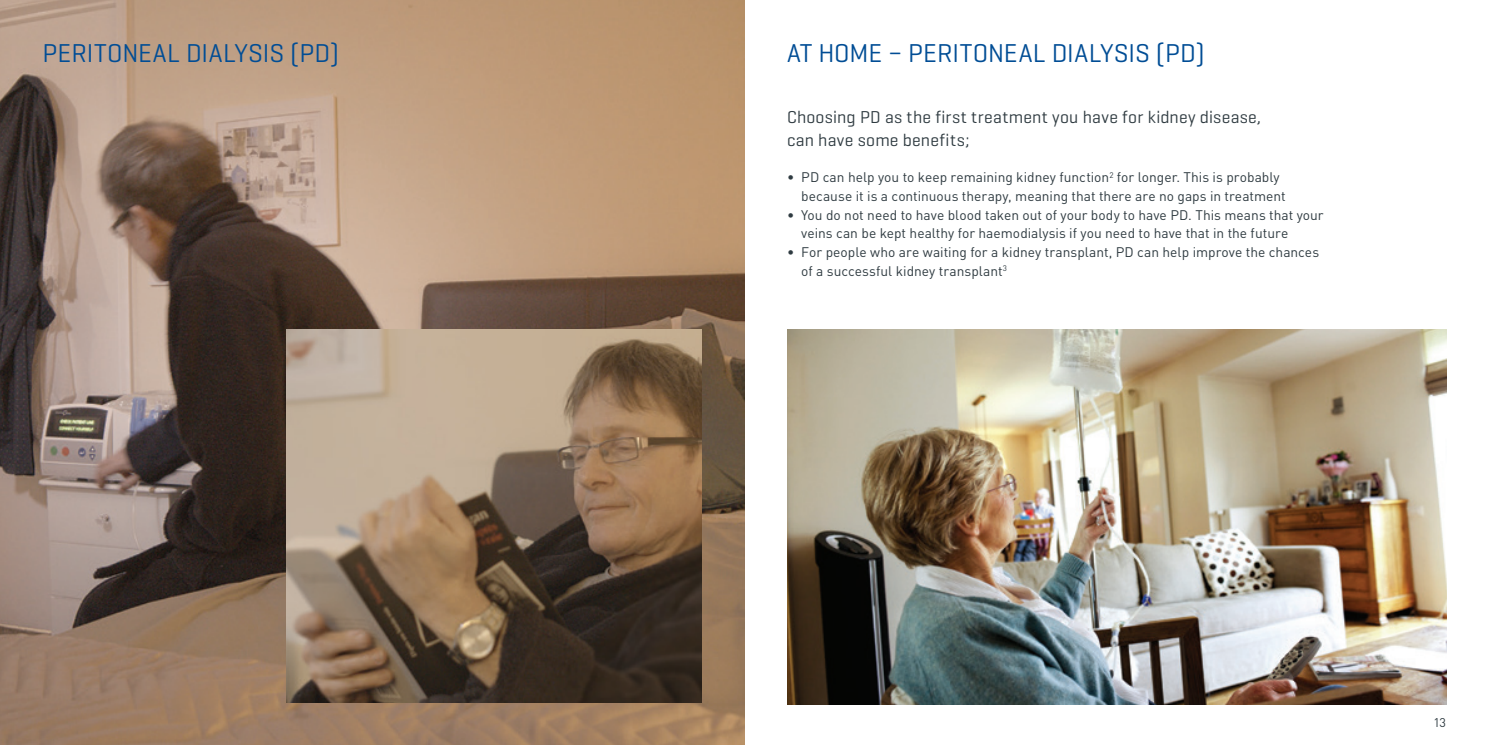
<style>
.page{position:relative;width:1489px;height:745px;background:#fff}
.page>*{position:absolute;margin:0;border:0;box-sizing:border-box;transform-origin:0 0}
.t1{font:26.25px "Geogrotesque";letter-spacing:.005em;color:#014d95}
.t2{font:17.5px/22.5px "Geogrotesque";letter-spacing:.015em;color:#2f3b41}
.t3{font:13.75px/18.8px "DINOT";color:#2f3b41}
.t4{font:12.5px "DINOT";color:#2f3b41}
</style>
<div class="page">
<img style="left:0;top:0;width:744px;height:744px">
<img style="left:787px;top:329px;width:659px;height:374px">
<img style="left:286px;top:329px;width:415px;height:373px">
<h1 class="t1" style="left:43px;top:37px;width:298px">PERITONEAL DIALYSIS (PD)</h1>
<h1 class="t1" style="left:787px;top:37px;width:419px">AT HOME – PERITONEAL DIALYSIS (PD)</h1>
<p class="t2" style="left:787px;top:105px;width:475px">Choosing PD as the first treatment you have for kidney disease, can have some benefits;</p>
<p class="t3" style="left:801px;top:167px;width:486px;text-indent:-14px">• PD can help you to keep remaining kidney function<sup>2</sup> for longer. This is probably because it is a continuous therapy, meaning that there are no gaps in treatment</p>
<p class="t3" style="left:801px;top:205px;width:524px;text-indent:-14px">• You do not need to have blood taken out of your body to have PD. This means that your veins can be kept healthy for haemodialysis if you need to have that in the future</p>
<p class="t3" style="left:801px;top:242px;width:519px;text-indent:-14px">• For people who are waiting for a kidney transplant, PD can help improve the chances of a successful kidney transplant<sup>3</sup></p>
<p class="t4" style="left:1433px;top:714px;width:14px">13</p>
</div>
